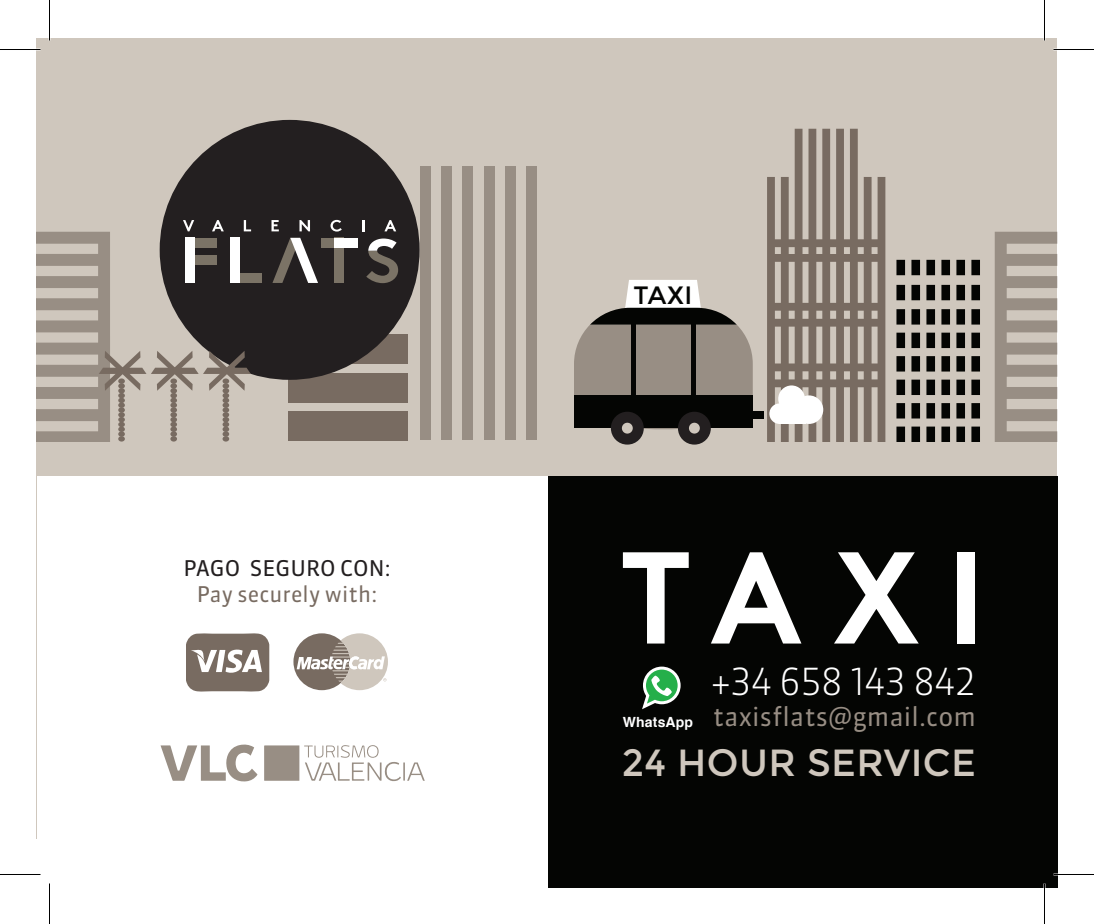
<style>
.page{position:relative;width:1094px;height:924px;background:#fff}
.page>*{position:absolute;margin:0;border:0;box-sizing:border-box;transform-origin:0 0}
.t1{font:37.8px "Montserrat";letter-spacing:.01em;color:#cfc7bd}
.t2{font:300 37.2px "Sanuk LF";letter-spacing:.005em;color:#fff}
.t3{font:25.8px "Sanuk TF";letter-spacing:.005em;color:#988e84}
.t4{font:25.05px "Montserrat";color:#040503}
.t5{font:21.6px "Sanuk TF";letter-spacing:.005em;color:#786b61}
.t6{font:21.6px "Sanuk TF";letter-spacing:.005em;color:#231f20}
.s1{font-family:"Helvetica";font-weight:700;font-size:13.95px;color:#fff}
</style>
<div class="page">
<div style="left:37px;top:38px;width:1020px;height:801px;background:#cfc7bd"></div>
<div style="left:37px;top:477px;width:517px;height:410px;background:#fff"></div>
<svg style="left:896px;top:260px;width:84px;height:182px"></svg>
<svg style="left:767px;top:129px;width:118px;height:313px"></svg>
<svg style="left:995px;top:232px;width:62px;height:210px"></svg>
<div style="left:527px;top:166px;width:10px;height:273px;background:#988e84"></div>
<div style="left:505px;top:166px;width:11px;height:273px;background:#988e84"></div>
<div style="left:484px;top:166px;width:11px;height:273px;background:#988e84"></div>
<div style="left:462px;top:166px;width:11px;height:273px;background:#988e84"></div>
<div style="left:441px;top:166px;width:11px;height:273px;background:#988e84"></div>
<div style="left:420px;top:166px;width:10px;height:273px;background:#988e84"></div>
<div style="left:288px;top:334px;width:120px;height:30px;background:#786b61"></div>
<div style="left:288px;top:373px;width:120px;height:30px;background:#786b61"></div>
<div style="left:288px;top:411px;width:120px;height:30px;background:#786b61"></div>
<svg style="left:574px;top:280px;width:179px;height:156px"></svg>
<div style="left:574px;top:395px;width:179px;height:33px;background:#040503"></div>
<div style="left:631px;top:324px;width:5px;height:72px;background:#040503"></div>
<div style="left:691px;top:324px;width:5px;height:72px;background:#040503"></div>
<div style="left:616px;top:417px;width:22px;height:22px;background:#cfc7bd;border-radius:50%"></div>
<div style="left:611px;top:412px;width:33px;height:33px;border:11px solid #231f20;border-radius:50%"></div>
<div style="left:683px;top:417px;width:22px;height:22px;background:#cfc7bd;border-radius:50%"></div>
<div style="left:678px;top:412px;width:33px;height:33px;border:11px solid #231f20;border-radius:50%"></div>
<div style="left:548px;top:477px;width:509px;height:410px;background:#040503"></div>
<div style="left:737px;top:412px;width:27px;height:7px;background:#040503"></div>
<div style="left:778px;top:385px;width:27px;height:27px;background:#fff;border-radius:50%"></div>
<div style="left:769px;top:403px;width:21px;height:21px;background:#fff;border-radius:50%"></div>
<div style="left:795px;top:395px;width:28px;height:29px;background:#fff;border-radius:50%"></div>
<div style="left:780px;top:407px;width:26px;height:17px;background:#fff"></div>
<svg style="left:623px;top:552px;width:66px;height:91px"></svg>
<svg style="left:711px;top:552px;width:90px;height:91px"></svg>
<svg style="left:834px;top:552px;width:85px;height:91px"></svg>
<div style="left:957px;top:552px;width:18px;height:91px;background:#fff"></div>
<div style="left:160px;top:120px;width:260px;height:260px;background:#231f20;border-radius:50%"></div>
<div style="left:240px;top:273px;width:21px;height:10px;background:#7b7366"></div>
<svg style="left:272px;top:238px;width:46px;height:45px"></svg>
<div style="left:334px;top:238px;width:10px;height:45px;background:#7b7366"></div>
<div style="left:321px;top:238px;width:13px;height:10px;background:#7b7366"></div>
<div style="left:334px;top:238px;width:23px;height:10px;background:#fff"></div>
<svg style="left:366px;top:239px;width:32px;height:44px"></svg>
<svg style="left:272px;top:220px;width:7px;height:11px"></svg>
<svg style="left:299px;top:220px;width:11px;height:11px"></svg>
<svg style="left:331px;top:220px;width:11px;height:12px"></svg>
<svg style="left:362px;top:220px;width:2px;height:11px"></svg>
<svg style="left:384px;top:220px;width:12px;height:11px"></svg>
<svg style="left:37px;top:220px;width:214px;height:222px"></svg>
<div style="left:118px;top:431px;width:7px;height:6px;background:#786b61;border-radius:50%"></div>
<div style="left:118px;top:436px;width:7px;height:6px;background:#786b61;border-radius:50%"></div>
<svg style="left:186px;top:633px;width:83px;height:59px"></svg>
<svg style="left:293px;top:633px;width:95px;height:57px"></svg>
<svg style="left:642px;top:666px;width:39px;height:44px"></svg>
<svg style="left:161px;top:744px;width:96px;height:38px"></svg>
<svg style="left:264px;top:745px;width:161px;height:37px"></svg>
<hr style="left:1053px;top:873px;width:41px;height:2px;background:#fff">
<hr style="left:0;top:49px;width:40px;height:1px;background:#000">
<hr style="left:1053px;top:49px;width:41px;height:1px;background:#000">
<hr style="left:0;top:874px;width:40px;height:1px;background:#000">
<hr style="left:1053px;top:874px;width:41px;height:1px;background:#000">
<hr style="left:49px;top:0;width:1px;height:40px;background:#000">
<hr style="left:49px;top:883px;width:1px;height:41px;background:#000">
<hr style="left:1044px;top:0;width:1px;height:40px;background:#000">
<hr style="left:1044px;top:883px;width:1px;height:41px;background:#000">
<p class="t6" style="left:183px;top:555px;width:209px">PAGO SEGURO CON:</p>
<p class="t5" style="left:197px;top:581px;width:182px">Pay securely with:</p>
<p class="t4" style="left:633px;top:281px;width:61px">TAXI</p>
<h2 class="t2" style="left:712px;top:658px;width:266px">+34 658 143 842</h2>
<p class="t3" style="left:623px;top:701px;width:355px"><span class="s1">WhatsApp</span> taxisflats@gmail.com</p>
<h1 class="t1" style="left:622px;top:741px;width:356px">24 HOUR SERVICE</h1>
</div>
